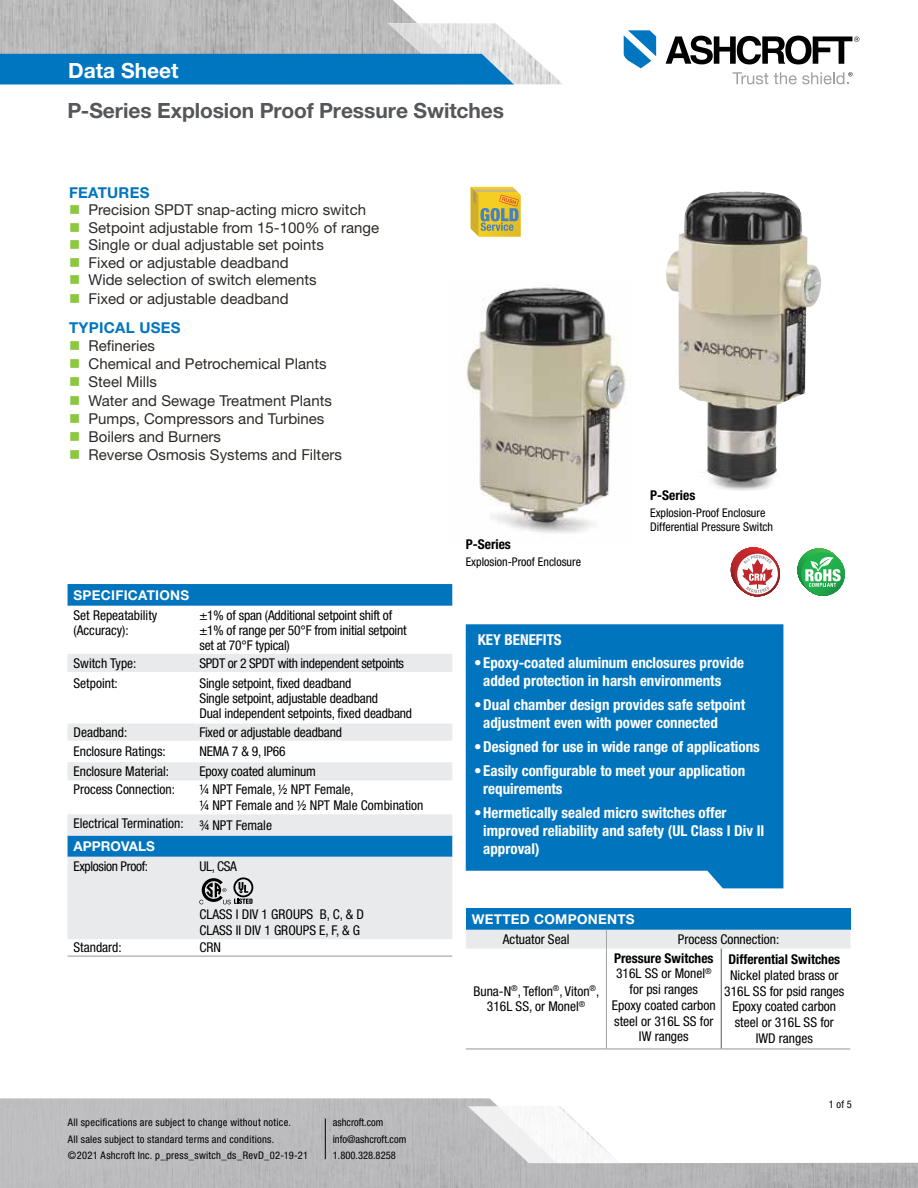
<style>
.page{position:relative;width:918px;height:1188px;background:#fff}
.page>*{position:absolute;margin:0;border:0;box-sizing:border-box;transform-origin:0 0}
.t1{font:700 21px "Helvetica Neue LT Pro";letter-spacing:-.005em;color:#54565a}
.t2{font:700 21px "Helvetica Neue LT Pro";color:#fff}
.t3{font:15px/18.3px "Helvetica Neue LT Pro";color:#2d2a26}
.t4{font:700 condensed 15px/18px "Helvetica Neue LT Pro";color:#fff}
.t5{font:700 15px "Helvetica Neue LT Pro";letter-spacing:.02em;color:#0075be}
.t6{font:condensed 13.5px/15.8px "Helvetica Neue LT Pro";color:#000}
.t7{font:condensed 13.5px "Helvetica Neue LT Pro";letter-spacing:-.025em;color:#000}
.t8{font:700 condensed 13.5px "Helvetica Neue LT Pro";color:#000}
.t9{font:700 13.5px "Helvetica Neue LT Pro";letter-spacing:.02em;color:#fff}
.t10{font:700 13.5px "Helvetica Neue LT Pro";color:#fff}
.t11{font:condensed 12px/14.4px "Helvetica Neue LT Pro";color:#000}
.t12{font:condensed 10.5px/16.5px "Helvetica Neue LT Pro";letter-spacing:.025em;color:#000}
.t13{font:condensed 10.5px/16.5px "Helvetica Neue LT Pro";color:#000}
.s1{font-weight:700}
</style>
<div class="page">
<svg style="left:0;top:1098px;width:918px;height:90px;fill:#bdbdbf"></svg>
<hr style="left:4px;top:84px;width:451px;height:1px;background:#ceced0">
<img style="left:0;top:0;width:417px;height:23px">
<svg style="left:732px;top:72px;width:36px;height:12px"></svg>
<svg style="left:624px;top:30px;width:32px;height:38px"></svg>
<svg style="left:666px;top:36px;width:193px;height:28px"></svg>
<svg style="left:0;top:23px;width:562px;height:61px;background:#71a4c5"></svg>
<svg style="left:774px;top:72px;width:79px;height:12px"></svg>
<img style="left:666px;top:191px;width:155px;height:300px">
<img style="left:467px;top:287px;width:160px;height:246px">
<svg style="left:68px;top:584px;width:384px;height:22px;background:#0477bf"></svg>
<svg style="left:68px;top:654px;width:384px;height:285px;fill:#e9eaeb"></svg>
<hr style="left:68px;top:956px;width:125px;height:1px;background:#939598">
<hr style="left:193px;top:956px;width:259px;height:1px;background:#939598">
<svg style="left:199px;top:877px;width:54px;height:27px"></svg>
<div style="left:466px;top:908px;width:384px;height:22px;background:#0075be"></div>
<div style="left:466px;top:930px;width:384px;height:19px;background:#e9eaeb"></div>
<hr style="left:606px;top:949px;width:1px;height:100px;background:#a1a1a4">
<hr style="left:721px;top:949px;width:1px;height:100px;background:#54565a">
<hr style="left:466px;top:1049px;width:140px;height:1px;background:#939598">
<hr style="left:606px;top:1049px;width:115px;height:1px;background:#939598">
<hr style="left:721px;top:1049px;width:129px;height:1px;background:#939598">
<div style="left:466px;top:624px;width:317px;height:264px;background:#0075be"></div>
<svg style="left:471px;top:187px;width:50px;height:49px;background:#c9b54d"></svg>
<svg style="left:797px;top:548px;width:44px;height:44px"></svg>
<svg style="left:798px;top:548px;width:43px;height:44px"></svg>
<svg style="left:798px;top:549px;width:44px;height:44px"></svg>
<svg style="left:799px;top:550px;width:44px;height:44px"></svg>
<svg style="left:800px;top:551px;width:44px;height:44px"></svg>
<svg style="left:801px;top:551px;width:43px;height:44px"></svg>
<div style="left:801px;top:552px;width:43px;height:43px;background:#28aa49;border-radius:22px"></div>
<svg style="left:801px;top:552px;width:44px;height:44px"></svg>
<svg style="left:805px;top:556px;width:36px;height:31px"></svg>
<svg style="left:735px;top:551px;width:45px;height:46px"></svg>
<div style="left:737px;top:554px;width:41px;height:40px;background:#fff;border-radius:50%"></div>
<svg style="left:742px;top:555px;width:31px;height:38px"></svg>
<svg style="left:468px;top:1106px;width:152px;height:57px"></svg>
<hr style="left:325px;top:1119px;width:1px;height:40px;background:#000">
<h1 class="t2" style="left:68px;top:57px;width:112px">Data Sheet</h1>
<h1 class="t1" style="left:68px;top:98px;width:438px">P-Series Explosion Proof Pressure Switches</h1>
<p class="t5" style="left:69px;top:183px;width:82px">FEATURES</p>
<p class="t3" style="left:89px;top:201px;width:292px;line-height:17.7px">Precision SPDT snap-acting micro switch Setpoint adjustable from 15-100% of range Single or dual adjustable set points<br>Fixed or adjustable deadband<br>Wide selection of switch elements<br>Fixed or adjustable deadband</p>
<p class="t5" style="left:69px;top:318px;width:113px">TYPICAL USES</p>
<p class="t3" style="left:89px;top:336px;width:255px">Refineries<br>Chemical and Petrochemical Plants<br>Steel Mills<br>Water and Sewage Treatment Plants<br>Pumps, Compressors and Turbines<br>Boilers and Burners<br>Reverse Osmosis Systems and Filters</p>
<p class="t9" style="left:74px;top:586px;width:117px">SPECIFICATIONS</p>
<p class="t6" style="left:74px;top:607px;width:85px">Set Repeatability (Accuracy):</p>
<p class="t6" style="left:199px;top:607px;width:209px;line-height:15px">±1% of span (Additional setpoint shift of ±1% of range per 50°F from initial setpoint set at 70°F typical)</p>
<p class="t6" style="left:74px;top:655px;width:64px">Switch Type:</p>
<p class="t7" style="left:199px;top:655px;width:206px">SPDT or 2 SPDT with independent setpoints</p>
<p class="t6" style="left:74px;top:675px;width:46px">Setpoint:</p>
<p class="t6" style="left:199px;top:675px;width:214px;line-height:15px">Single setpoint, fixed deadband<br>Single setpoint, adjustable deadband<br>Dual independent setpoints, fixed deadband</p>
<p class="t6" style="left:74px;top:724px;width:55px">Deadband:</p>
<p class="t6" style="left:199px;top:724px;width:144px">Fixed or adjustable deadband</p>
<p class="t6" style="left:74px;top:743px;width:94px">Enclosure Ratings:</p>
<p class="t6" style="left:199px;top:743px;width:88px">NEMA 7 &amp; 9, IP66</p>
<p class="t6" style="left:74px;top:763px;width:97px">Enclosure Material:</p>
<p class="t6" style="left:199px;top:763px;width:118px">Epoxy coated aluminum</p>
<p class="t6" style="left:74px;top:781px;width:103px">Process Connection:</p>
<p class="t6" style="left:199px;top:781px;width:226px">1/4 NPT Female, 1/2 NPT Female,<br>1/4 NPT Female and 1/2 NPT Male Combination</p>
<p class="t6" style="left:74px;top:815px;width:200px">Electrical Termination: ¾ NPT Female</p>
<p class="t10" style="left:74px;top:838px;width:83px">APPROVALS</p>
<p class="t7" style="left:74px;top:858px;width:76px">Explosion Proof:</p>
<p class="t6" style="left:199px;top:858px;width:39px">UL, CSA</p>
<p class="t6" style="left:199px;top:906px;width:166px">CLASS I DIV 1 GROUPS B, C, &amp; D<br>CLASS II DIV 1 GROUPS E, F, &amp; G</p>
<p class="t6" style="left:74px;top:939px;width:50px">Standard:</p>
<p class="t6" style="left:199px;top:939px;width:23px">CRN</p>
<p class="t12" style="left:68px;top:1114px;width:242px">All specifications are subject to change without notice.<br>All sales subject to standard terms and conditions.<br>©2021 Ashcroft Inc. p_press_switch_ds_RevD_02-19-21</p>
<p class="t13" style="left:333px;top:1114px;width:75px">ashcroft.com info@ashcroft.com<br>1.800.328.8258</p>
<p class="t8" style="left:466px;top:536px;width:47px">P-Series</p>
<p class="t11" style="left:466px;top:554px;width:117px">Explosion-Proof Enclosure</p>
<p class="t8" style="left:650px;top:487px;width:47px">P-Series</p>
<p class="t11" style="left:650px;top:505px;width:125px">Explosion-Proof Enclosure<br>Differential Pressure Switch</p>
<p class="t4" style="left:478px;top:631px;width:85px">KEY BENEFITS</p>
<p class="t4" style="left:483px;top:653px;width:262px;text-indent:-9px">•Epoxy-coated aluminum enclosures provide added protection in harsh environments</p>
<p class="t4" style="left:483px;top:695px;width:263px;text-indent:-9px">•Dual chamber design provides safe setpoint adjustment even with power connected</p>
<p class="t4" style="left:474px;top:737px;width:287px">•Designed for use in wide range of applications</p>
<p class="t4" style="left:483px;top:761px;width:263px;text-indent:-9px">•Easily configurable to meet your application requirements</p>
<p class="t4" style="left:483px;top:803px;width:283px;text-indent:-9px">•Hermetically sealed micro switches offer improved reliability and safety (UL Class I Div II approval)</p>
<p class="t9" style="left:472px;top:910px;width:164px">WETTED COMPONENTS</p>
<p class="t6" style="left:503px;top:931px;width:68px">Actuator Seal</p>
<p class="t6" style="left:678px;top:931px;width:103px">Process Connection:</p>
<p class="t6" style="left:473px;top:983px;width:127px;text-align:center">Buna-N<sup>®</sup>, Teflon<sup>®</sup>, Viton<sup>®</sup>,<br>316L SS, or Monel<sup>®</sup></p>
<p class="t6" style="left:612px;top:950px;width:105px;text-align:center"><span class="s1">Pressure Switches<br></span>316L SS or Monel<sup>® </sup>for psi ranges<br>Epoxy coated carbon steel or 316L SS for<br>IW ranges</p>
<p class="t8" style="left:728px;top:951px;width:113px">Differential Switches</p>
<p class="t6" style="left:724px;top:967px;width:122px;text-align:center">Nickel plated brass or<br>316L SS for psid ranges<br>Epoxy coated carbon steel or 316L SS for<br>IWD ranges</p>
<p class="t12" style="left:829px;top:1096px;width:24px">1 of 5</p>
</div>
